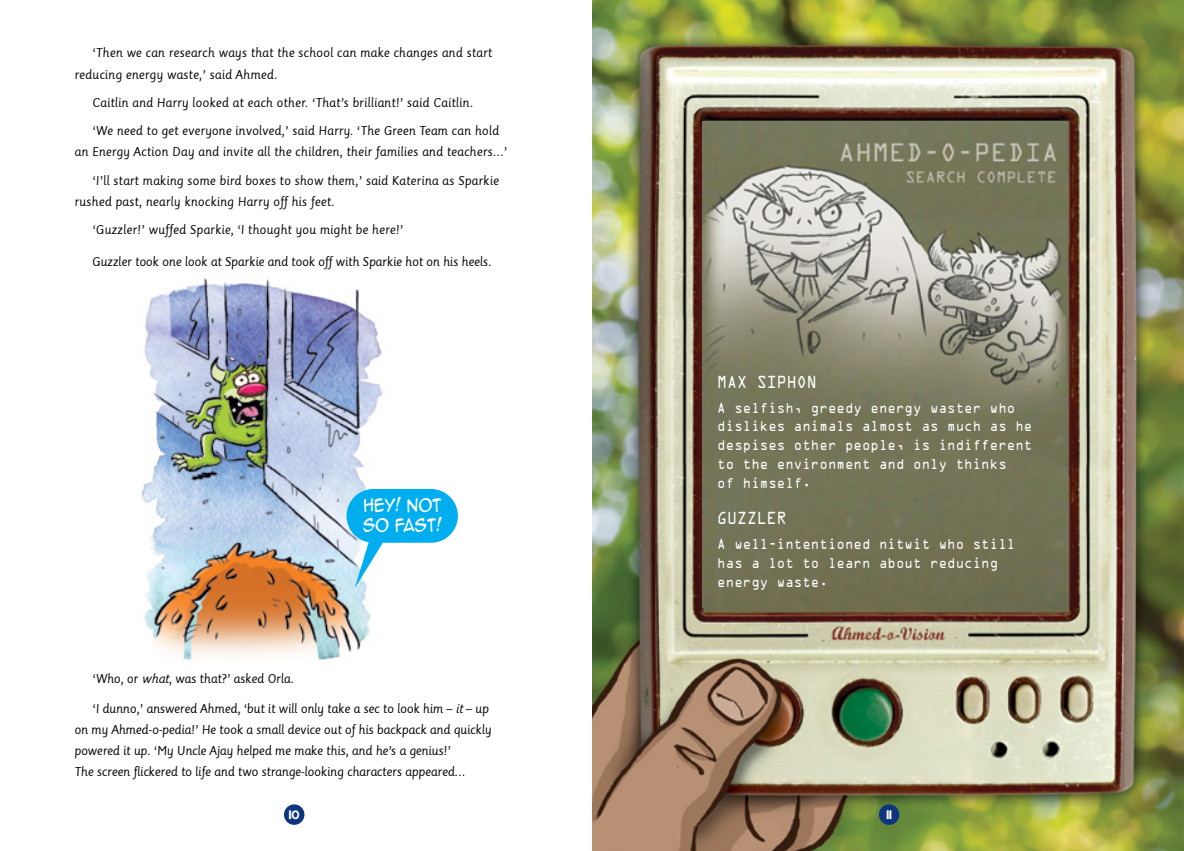
<style>
.page{position:relative;width:1184px;height:851px;background:#fff}
.page>*{position:absolute;margin:0;border:0;box-sizing:border-box;transform-origin:0 0}
.t1{font:16.25px/19.5px "Anime Ace 2.0 BB";color:#fff;scale:.88 1}
.t2{font:15.62px "OCRA Std";color:#fff;scale:.88 1}
.t3{font:13.38px/18.8px "OCRA Std";color:#fff;scale:.88 1}
.t4{font:12.5px/21.2px "Sassoon Primary";letter-spacing:-.01em;color:#000;scale:.96 1}
.t5{font:9.88px "KG Blank Space Solid";color:#fff;scale:1.19 1}
.s1{font-style:italic}
</style>
<div class="page">
<img style="left:592px;top:0;width:591px;height:850px">
<img style="left:702px;top:122px;width:363px;height:486px">
<div style="left:284px;top:804px;width:20px;height:20px;background:#10357f;border-radius:50%"></div>
<div style="left:879px;top:804px;width:20px;height:20px;background:#10357f;border-radius:50%"></div>
<img style="left:141px;top:278px;width:278px;height:382px">
<div style="left:346px;top:489px;width:112px;height:53px;background:#00aeef;border-radius:27px"></div>
<svg style="left:354px;top:534px;width:32px;height:54px"></svg>
<p class="t4" style="left:74px;top:42px;width:436px;text-indent:18px">‘Then we can research ways that the school can make changes and start reducing energy waste,’ said Ahmed.</p>
<p class="t4" style="left:92px;top:92px;width:399px">Caitlin and Harry looked at each other. ‘That’s brilliant!’ said Caitlin.</p>
<p class="t4" style="left:74px;top:120px;width:452px;text-indent:18px">‘We need to get everyone involved,’ said Harry. ‘The Green Team can hold an Energy Action Day and invite all the children, their families and teachers...’</p>
<p class="t4" style="left:74px;top:170px;width:444px;text-indent:18px">‘I’ll start making some bird boxes to show them,’ said Katerina as Sparkie rushed past, nearly knocking Harry off his feet.</p>
<p class="t4" style="left:92px;top:219px;width:325px">‘Guzzler!’ wuffed Sparkie, ‘I thought you might be here!’</p>
<p class="t4" style="left:92px;top:251px;width:418px">Guzzler took one look at Sparkie and took off with Sparkie hot on his heels.</p>
<h1 class="t1" style="left:363px;top:495px;width:91px">HEY! NOT<br>SO FAST!</h1>
<p class="t2" style="left:717px;top:374px;width:114px">MAX SIPHON</p>
<p class="t3" style="left:717px;top:399px;width:359px">A selfish, greedy energy waster who dislikes animals almost as much as he despises other people, is indifferent to the environment and only thinks<br>of himself.</p>
<p class="t2" style="left:717px;top:511px;width:80px">GUZZLER</p>
<p class="t3" style="left:717px;top:536px;width:340px">A well-intentioned nitwit who still has a lot to learn about reducing energy waste.</p>
<p class="t4" style="left:92px;top:668px;width:212px">‘Who, or <span class="s1">what</span>, was that?’ asked Orla.</p>
<p class="t4" style="left:74px;top:697px;width:436px;text-indent:18px">‘I dunno,’ answered Ahmed, ‘but it will only take a sec to look him – <span class="s1">it</span>– up on my Ahmed-o-pedia!’ He took a small device out of his backpack and quickly powered it up. ‘My Uncle Ajay helped me make this, and he’s a genius!’<br>The screen flickered to life and two strange-looking characters appeared...</p>
<p class="t5" style="left:289px;top:807px;width:11px">10</p>
<p class="t5" style="left:886px;top:807px;width:6px">11</p>
</div>
